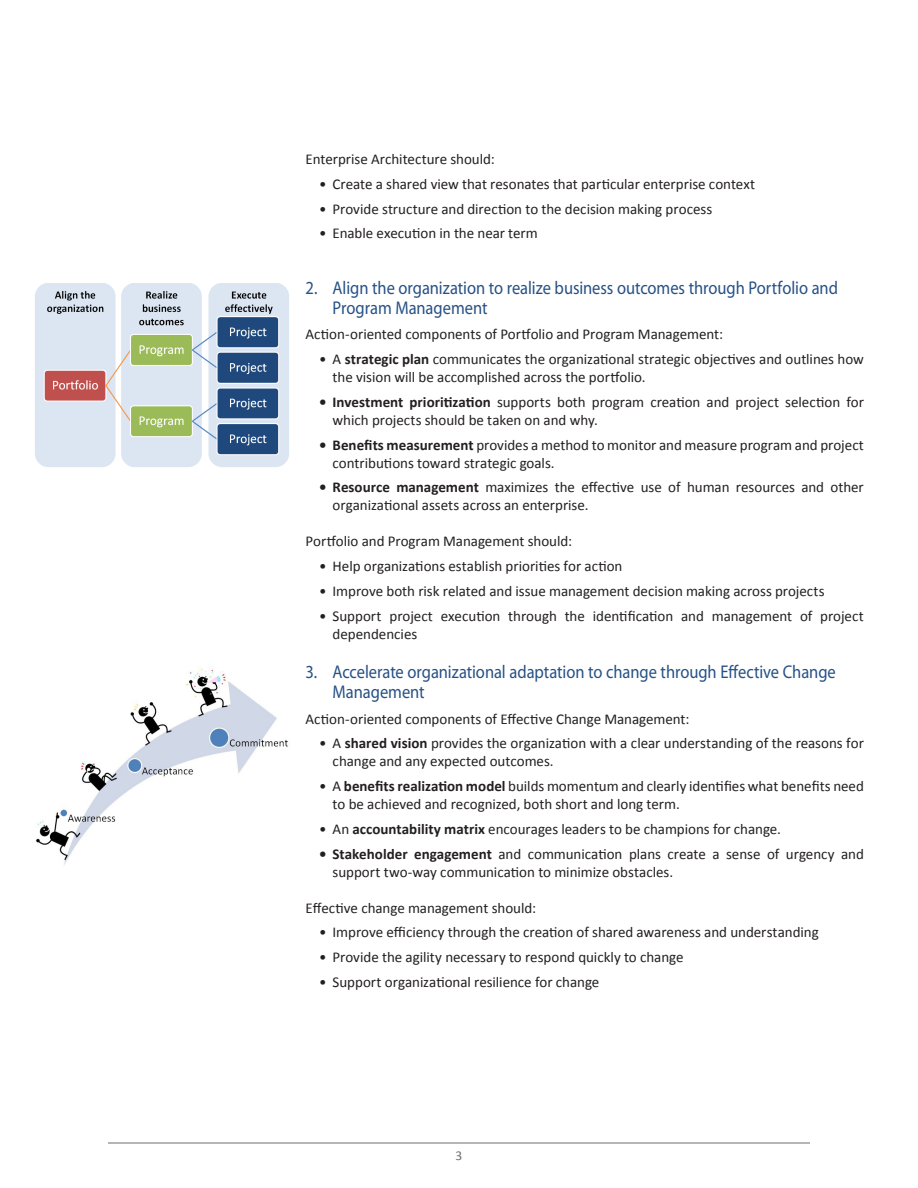
<style>
.page{position:relative;width:918px;height:1188px;background:#fff}
.page>*{position:absolute;margin:0;border:0;box-sizing:border-box;transform-origin:0 0}
.Sub_Heading{font:18.45px/19.8px "Myriad Pro";letter-spacing:-.005em;color:#275186;scale:.89 1}
.Bullets{font:15px/18px "Calibri";color:#231f20}
.Body_Paragraph{font:15px "Calibri";letter-spacing:-.005em;color:#231f20}
.t1{font:13.5px "Calibri";color:#6c6d70}
.s1{font-weight:700}
</style>
<div class="page">
<hr style="left:108px;top:1143px;width:702px;height:1px;background:#6c6d70">
<img style="left:35px;top:284px;width:254px;height:183px">
<img style="left:36px;top:668px;width:252px;height:197px">
<p class="Body_Paragraph" style="left:306px;top:150px;width:191px">Enterprise Architecture should:</p>
<p class="Bullets" style="left:319px;top:175px;width:438px">• Create a shared view that resonates that particular enterprise context</p>
<p class="Bullets" style="left:319px;top:200px;width:395px">• Provide structure and direction to the decision making process</p>
<p class="Bullets" style="left:319px;top:224px;width:220px">• Enable execution in the near term</p>
<p class="Sub_Heading" style="left:333px;top:278px;width:569px;text-indent:-27px">2. Align the organization to realize business outcomes through Portfolio and<br>Program Management</p>
<p class="Body_Paragraph" style="left:306px;top:325px;width:419px">Action-oriented components of Portfolio and Program Management:</p>
<p class="Bullets" style="left:333px;top:350px;width:533px;text-indent:-14px">• A <span class="s1">strategic plan</span> communicates the organizational strategic objectives and outlines how the vision will be accomplished across the portfolio.</p>
<p class="Bullets" style="left:333px;top:393px;width:533px;text-indent:-14px"><span class="s1">• Investment prioritization</span> supports both program creation and project selection for which projects should be taken on and why.</p>
<p class="Bullets" style="left:333px;top:436px;width:533px;text-indent:-14px"><span class="s1">• Benefits measurement</span> provides a method to monitor and measure program and project contributions toward strategic goals.</p>
<p class="Bullets" style="left:333px;top:478px;width:533px;text-indent:-14px"><span class="s1">• Resource management</span> maximizes the effective use of human resources and other organizational assets across an enterprise.</p>
<p class="Body_Paragraph" style="left:306px;top:532px;width:268px">Portfolio and Program Management should:</p>
<p class="Bullets" style="left:319px;top:557px;width:305px">• Help organizations establish priorities for action</p>
<p class="Bullets" style="left:319px;top:582px;width:507px">• Improve both risk related and issue management decision making across projects</p>
<p class="Bullets" style="left:333px;top:607px;width:533px;text-indent:-14px">• Support project execution through the identification and management of project dependencies</p>
<p class="Sub_Heading" style="left:333px;top:662px;width:567px;text-indent:-27px">3. Accelerate organizational adaptation to change through Effective Change<br>Management</p>
<p class="Body_Paragraph" style="left:306px;top:709px;width:385px">Action-oriented components of Effective Change Management:</p>
<p class="Bullets" style="left:333px;top:734px;width:533px;text-indent:-14px">• A <span class="s1">shared vision</span> provides the organization with a clear understanding of the reasons for change and any expected outcomes.</p>
<p class="Bullets" style="left:333px;top:777px;width:533px;text-indent:-14px">• A <span class="s1">benefits realization model</span> builds momentum and clearly identifies what benefits need to be achieved and recognized, both short and long term.</p>
<p class="Bullets" style="left:319px;top:820px;width:463px">• An <span class="s1">accountability matrix</span> encourages leaders to be champions for change.</p>
<p class="Bullets" style="left:333px;top:845px;width:533px;text-indent:-14px"><span class="s1">• Stakeholder engagement</span> and communication plans create a sense of urgency and support two-way communication to minimize obstacles.</p>
<p class="Body_Paragraph" style="left:306px;top:898px;width:232px">Effective change management should:</p>
<p class="Bullets" style="left:319px;top:923px;width:501px">• Improve efficiency through the creation of shared awareness and understanding</p>
<p class="Bullets" style="left:319px;top:948px;width:366px">• Provide the agility necessary to respond quickly to change</p>
<p class="Bullets" style="left:319px;top:973px;width:282px">• Support organizational resilience for change</p>
<p class="t1" style="left:456px;top:1147px;width:8px">3</p>
</div>
